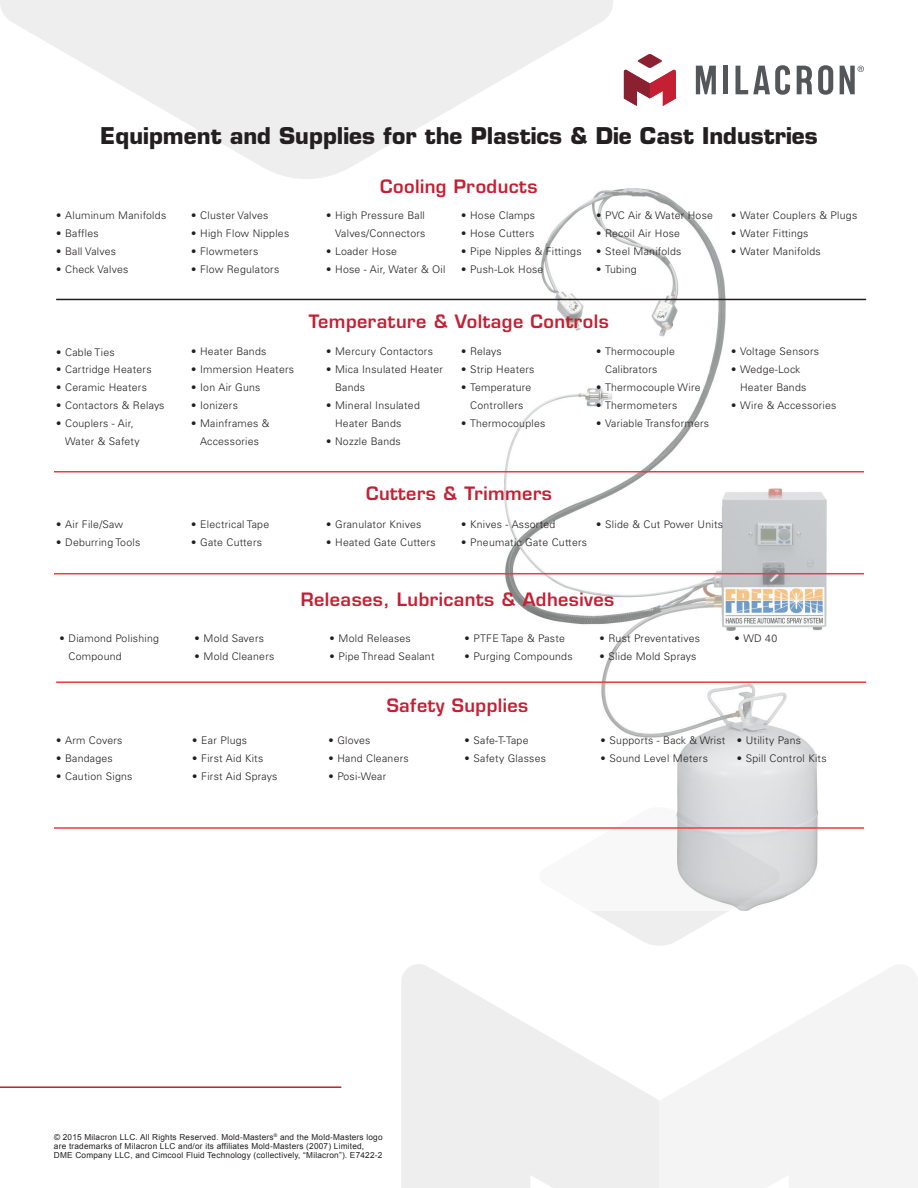
<style>
.page{position:relative;width:918px;height:1188px;background:#fff}
.page>*{position:absolute;margin:0;border:0;box-sizing:border-box;transform-origin:0 0}
.t1{font:700 22.5px "Eurostile LT Std";color:#231f20}
.t2{font:600 18px "Eurostile LT Std";letter-spacing:.025em;color:#c41f32}
.t3{font:300 10.5px/18px "Univers LT Std";letter-spacing:.025em;color:#231f20}
.t4{font:8.25px/9px "Arial";letter-spacing:.025em;color:#231f20}
</style>
<div class="page">
<svg style="left:660px;top:965px;width:258px;height:223px;fill:#f5f4f5"></svg>
<svg style="left:401px;top:964px;width:259px;height:224px;fill:#eee"></svg>
<svg style="left:591px;top:911px;width:137px;height:35px"></svg>
<svg style="left:0;top:0;width:613px;height:179px;fill:#eee"></svg>
<svg style="left:696px;top:66px;width:20px;height:28px"></svg>
<div style="left:723px;top:66px;width:5px;height:28px;background:#545759"></div>
<svg style="left:736px;top:65px;width:54px;height:30px"></svg>
<svg style="left:818px;top:65px;width:15px;height:30px"></svg>
<svg style="left:797px;top:66px;width:15px;height:28px"></svg>
<svg style="left:624px;top:54px;width:52px;height:52px"></svg>
<svg style="left:840px;top:66px;width:24px;height:28px"></svg>
<hr style="left:0;top:1086px;width:341px;height:2px;background:#c41f32">
<img style="left:504px;top:188px;width:323px;height:723px">
<hr style="left:54px;top:471px;width:810px;height:1px;background:#ee3a41">
<hr style="left:54px;top:573px;width:810px;height:1px;background:#ee3a41">
<hr style="left:56px;top:681px;width:810px;height:2px;background:#ee3a41">
<hr style="left:54px;top:827px;width:810px;height:2px;background:#ee3a41">
<hr style="left:56px;top:299px;width:810px;height:1px;background:#231f20">
<h1 class="t1" style="left:100px;top:122px;width:719px">Equipment and Supplies for the Plastics &amp; Die Cast Industries</h1>
<p class="t3" style="left:56px;top:206px;width:112px">• Aluminum Manifolds</p>
<p class="t3" style="left:56px;top:224px;width:44px">• Baffles</p>
<p class="t3" style="left:56px;top:242px;width:62px">• Ball Valves</p>
<p class="t3" style="left:56px;top:260px;width:74px">• Check Valves</p>
<p class="t3" style="left:56px;top:343px;width:60px">• Cable Ties</p>
<p class="t3" style="left:56px;top:361px;width:97px">• Cartridge Heaters</p>
<p class="t3" style="left:56px;top:379px;width:92px">• Ceramic Heaters</p>
<p class="t3" style="left:56px;top:397px;width:110px">• Contactors &amp; Relays</p>
<p class="t3" style="left:65px;top:415px;width:76px;text-indent:-9px">• Couplers - Air,<br>Water &amp; Safety</p>
<p class="t3" style="left:56px;top:516px;width:69px">• Air File/Saw</p>
<p class="t3" style="left:56px;top:534px;width:86px">• Deburring Tools</p>
<p class="t3" style="left:191px;top:206px;width:79px">• Cluster Valves</p>
<p class="t3" style="left:191px;top:224px;width:100px">• High Flow Nipples</p>
<p class="t3" style="left:191px;top:242px;width:69px">• Flowmeters</p>
<p class="t3" style="left:191px;top:260px;width:90px">• Flow Regulators</p>
<h2 class="t2" style="left:380px;top:175px;width:159px">Cooling Products</h2>
<p class="t3" style="left:326px;top:206px;width:101px;text-align:right">• High Pressure Ball<br>Valves/Connectors</p>
<p class="t3" style="left:326px;top:242px;width:72px">• Loader Hose</p>
<p class="t3" style="left:326px;top:260px;width:121px">• Hose - Air, Water &amp; Oil</p>
<p class="t3" style="left:461px;top:206px;width:76px">• Hose Clamps</p>
<p class="t3" style="left:461px;top:224px;width:75px">• Hose Cutters</p>
<p class="t3" style="left:461px;top:242px;width:122px">• Pipe Nipples &amp; Fittings</p>
<p class="t3" style="left:461px;top:260px;width:84px">• Push-Lok Hose</p>
<p class="t3" style="left:596px;top:206px;width:118px">• PVC Air &amp; Water Hose</p>
<p class="t3" style="left:596px;top:224px;width:85px">• Recoil Air Hose</p>
<p class="t3" style="left:596px;top:242px;width:87px">• Steel Manifolds</p>
<p class="t3" style="left:596px;top:260px;width:42px">• Tubing</p>
<p class="t3" style="left:191px;top:343px;width:77px">• Heater Bands</p>
<p class="t3" style="left:191px;top:361px;width:105px">• Immersion Heaters</p>
<p class="t3" style="left:191px;top:379px;width:71px">• Ion Air Guns</p>
<p class="t3" style="left:191px;top:397px;width:48px">• Ionizers</p>
<p class="t3" style="left:191px;top:415px;width:80px;text-align:center">• Mainframes &amp;<br>Accessories</p>
<h2 class="t2" style="left:309px;top:310px;width:302px">Temperature &amp; Voltage Controls</h2>
<p class="t3" style="left:326px;top:343px;width:108px">• Mercury Contactors</p>
<p class="t3" style="left:335px;top:361px;width:109px;text-indent:-9px">• Mica Insulated Heater<br>Bands</p>
<p class="t3" style="left:335px;top:397px;width:86px;text-indent:-9px">• Mineral Insulated<br>Heater Bands</p>
<p class="t3" style="left:326px;top:433px;width:76px">• Nozzle Bands</p>
<p class="t3" style="left:461px;top:343px;width:42px">• Relays</p>
<p class="t3" style="left:461px;top:361px;width:75px">• Strip Heaters</p>
<p class="t3" style="left:461px;top:379px;width:72px;text-align:center">• Temperature<br>Controllers</p>
<p class="t3" style="left:461px;top:415px;width:86px">• Thermocouples</p>
<p class="t3" style="left:605px;top:343px;width:71px;text-indent:-9px">• Thermocouple<br>Calibrators</p>
<p class="t3" style="left:596px;top:379px;width:106px">• Thermocouple Wire</p>
<p class="t3" style="left:596px;top:397px;width:83px">• Thermometers</p>
<p class="t3" style="left:596px;top:415px;width:115px">• Variable Transformers</p>
<p class="t3" style="left:731px;top:206px;width:128px">• Water Couplers &amp; Plugs</p>
<p class="t3" style="left:731px;top:224px;width:79px">• Water Fittings</p>
<p class="t3" style="left:731px;top:242px;width:91px">• Water Manifolds</p>
<p class="t3" style="left:731px;top:343px;width:89px">• Voltage Sensors</p>
<p class="t3" style="left:740px;top:361px;width:68px;text-indent:-9px">• Wedge-Lock<br>Heater Bands</p>
<p class="t3" style="left:731px;top:397px;width:107px">• Wire &amp; Accessories</p>
<p class="t3" style="left:191px;top:516px;width:80px">• Electrical Tape</p>
<p class="t3" style="left:191px;top:534px;width:72px">• Gate Cutters</p>
<h2 class="t2" style="left:366px;top:482px;width:187px">Cutters &amp; Trimmers</h2>
<p class="t3" style="left:326px;top:516px;width:97px">• Granulator Knives</p>
<p class="t3" style="left:326px;top:534px;width:111px">• Heated Gate Cutters</p>
<p class="t3" style="left:461px;top:516px;width:96px">• Knives - Assorted</p>
<p class="t3" style="left:461px;top:534px;width:128px">• Pneumatic Gate Cutters</p>
<p class="t3" style="left:596px;top:516px;width:128px">• Slide &amp; Cut Power Units</p>
<h2 class="t2" style="left:301px;top:588px;width:315px">Releases, Lubricants &amp; Adhesives</h2>
<p class="t3" style="left:69px;top:630px;width:92px;text-indent:-9px">• Diamond Polishing<br>Compound</p>
<p class="t3" style="left:195px;top:630px;width:71px">• Mold Savers</p>
<p class="t3" style="left:195px;top:648px;width:81px">• Mold Cleaners</p>
<p class="t3" style="left:330px;top:630px;width:83px">• Mold Releases</p>
<p class="t3" style="left:330px;top:648px;width:107px">• Pipe Thread Sealant</p>
<p class="t3" style="left:465px;top:630px;width:102px">• PTFE Tape &amp; Paste</p>
<p class="t3" style="left:465px;top:648px;width:110px">• Purging Compounds</p>
<p class="t3" style="left:600px;top:630px;width:102px">• Rust Preventatives</p>
<p class="t3" style="left:600px;top:648px;width:98px">• Slide Mold Sprays</p>
<p class="t3" style="left:735px;top:630px;width:44px">• WD 40</p>
<h2 class="t2" style="left:387px;top:694px;width:143px">Safety Supplies</h2>
<p class="t3" style="left:56px;top:732px;width:68px">• Arm Covers</p>
<p class="t3" style="left:56px;top:750px;width:58px">• Bandages</p>
<p class="t3" style="left:56px;top:768px;width:78px">• Caution Signs</p>
<p class="t3" style="left:192px;top:732px;width:56px">• Ear Plugs</p>
<p class="t3" style="left:192px;top:750px;width:73px">• First Aid Kits</p>
<p class="t3" style="left:192px;top:768px;width:87px">• First Aid Sprays</p>
<p class="t3" style="left:328px;top:732px;width:43px">• Gloves</p>
<p class="t3" style="left:328px;top:750px;width:82px">• Hand Cleaners</p>
<p class="t3" style="left:328px;top:768px;width:59px">• Posi-Wear</p>
<p class="t3" style="left:465px;top:732px;width:66px">• Safe-T-Tape</p>
<p class="t3" style="left:465px;top:750px;width:83px">• Safety Glasses</p>
<p class="t3" style="left:601px;top:732px;width:126px">• Supports - Back &amp; Wrist</p>
<p class="t3" style="left:601px;top:750px;width:109px">• Sound Level Meters</p>
<p class="t3" style="left:737px;top:732px;width:66px">• Utility Pans</p>
<p class="t3" style="left:737px;top:750px;width:91px">• Spill Control Kits</p>
<p class="t4" style="left:54px;top:1133px;width:330px">© 2015 Milacron LLC. All Rights Reserved. Mold-Masters<sup>®</sup> and the Mold-Masters logo are trademarks of Milacron LLC and/or its affiliates Mold-Masters (2007) Limited,<br>DME Company LLC, and Cimcool Fluid Technology (collectively, “Milacron”). E7422-2</p>
</div>
